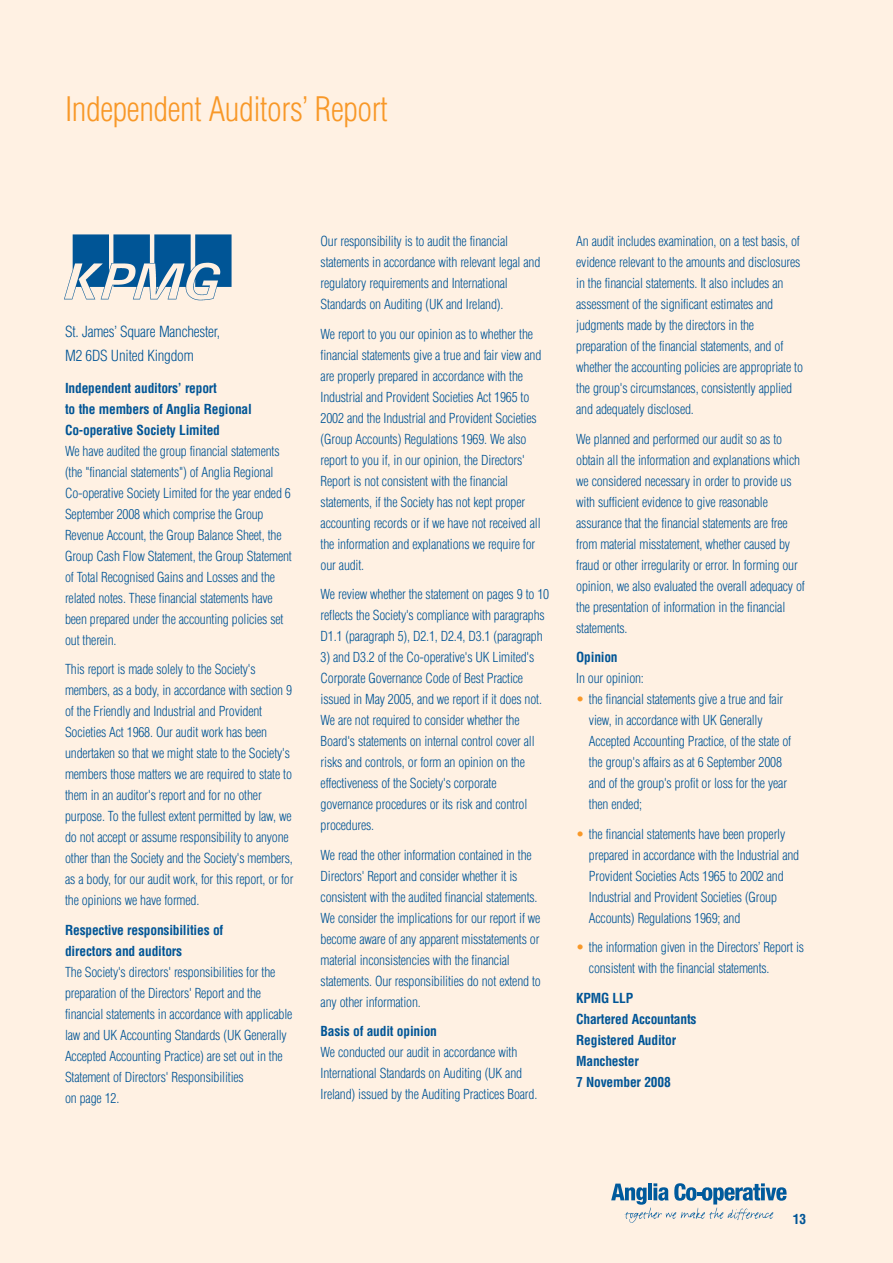
<style>
.page{position:relative;width:893px;height:1263px;background:#fff}
.page>*{position:absolute;margin:0;border:0;box-sizing:border-box;transform-origin:0 0}
.t1{font:300 condensed 33px "Helvetica";letter-spacing:-.015em;color:#f89828}
.t2{font:300 condensed 15px/24px "Helvetica";letter-spacing:-.015em;color:#005596}
.t3{font:300 condensed 13.5px/21px "Helvetica";letter-spacing:-.015em;color:#005596}
.t4{font:700 condensed 13.5px/21px "Helvetica";letter-spacing:-.015em;color:#005596}
.s1{color:#f89828}
</style>
<div class="page">
<div style="left:0;top:1px;width:893px;height:1262px;background:#fff1e3"></div>
<svg style="left:611px;top:1183px;width:175px;height:40px"></svg>
<img style="left:64px;top:234px;width:168px;height:67px">
<h1 class="t1" style="left:65px;top:96px;width:324px">Independent Auditors’ Report</h1>
<p class="t2" style="left:65px;top:320px;width:156px">St. James’ Square Manchester,<br>M2 6DS United Kingdom</p>
<p class="t4" style="left:65px;top:379px;width:188px">Independent auditors’ report<br>to the members of Anglia Regional<br>Co-operative Society Limited</p>
<p class="t3" style="left:65px;top:442px;width:228px">We have audited the group financial statements (the "financial statements") of Anglia Regional Co-operative Society Limited for the year ended 6<br>September 2008 which comprise the Group Revenue Account, the Group Balance Sheet, the Group Cash Flow Statement, the Group Statement of Total Recognised Gains and Losses and the related notes. These financial statements have been prepared under the accounting policies set out therein.</p>
<p class="t3" style="left:65px;top:660px;width:230px">This report is made solely to the Society's members, as a body, in accordance with section 9 of the Friendly and Industrial and Provident Societies Act 1968. Our audit work has been undertaken so that we might state to the Society's members those matters we are required to state to them in an auditor's report and for no other purpose. To the fullest extent permitted by law, we do not accept or assume responsibility to anyone other than the Society and the Society's members, as a body, for our audit work, for this report, or for the opinions we have formed.</p>
<p class="t4" style="left:65px;top:921px;width:160px">Respective responsibilities of directors and auditors</p>
<p class="t3" style="left:65px;top:963px;width:229px">The Society's directors' responsibilities for the preparation of the Directors' Report and the financial statements in accordance with applicable law and UK Accounting Standards (UK Generally Accepted Accounting Practice) are set out in the Statement of Directors' Responsibilities<br>on page 12.</p>
<p class="t3" style="left:321px;top:232px;width:221px">Our responsibility is to audit the financial statements in accordance with relevant legal and regulatory requirements and International Standards on Auditing (UK and Ireland).</p>
<p class="t3" style="left:321px;top:324px;width:222px">We report to you our opinion as to whether the financial statements give a true and fair view and are properly prepared in accordance with the Industrial and Provident Societies Act 1965 to 2002 and the Industrial and Provident Societies (Group Accounts) Regulations 1969. We also report to you if, in our opinion, the Directors' Report is not consistent with the financial statements, if the Society has not kept proper accounting records or if we have not received all the information and explanations we require for our audit.</p>
<p class="t3" style="left:321px;top:585px;width:230px">We review whether the statement on pages 9 to 10 reflects the Society's compliance with paragraphs<br>D1.1 (paragraph 5), D2.1, D2.4, D3.1 (paragraph</p>
<p class="t3" style="left:321px;top:648px;width:223px">3) and D3.2 of the Co-operative's UK Limited's Corporate Governance Code of Best Practice issued in May 2005, and we report if it does not.<br>We are not required to consider whether the Board's statements on internal control cover all risks and controls, or form an opinion on the effectiveness of the Society's corporate governance procedures or its risk and control procedures.</p>
<p class="t3" style="left:321px;top:845px;width:222px">We read the other information contained in the Directors' Report and consider whether it is consistent with the audited financial statements.<br>We consider the implications for our report if we become aware of any apparent misstatements or material inconsistencies with the financial statements. Our responsibilities do not extend to any other information.</p>
<p class="t4" style="left:321px;top:1022px;width:118px">Basis of audit opinion</p>
<p class="t3" style="left:321px;top:1043px;width:218px">We conducted our audit in accordance with<br>International Standards on Auditing (UK and<br>Ireland) issued by the Auditing Practices Board.</p>
<p class="t3" style="left:576px;top:232px;width:228px">An audit includes examination, on a test basis, of evidence relevant to the amounts and disclosures in the financial statements. It also includes an assessment of the significant estimates and judgments made by the directors in the preparation of the financial statements, and of whether the accounting policies are appropriate to the group's circumstances, consistently applied and adequately disclosed.</p>
<p class="t3" style="left:576px;top:429px;width:230px">We planned and performed our audit so as to obtain all the information and explanations which we considered necessary in order to provide us with sufficient evidence to give reasonable assurance that the financial statements are free from material misstatement, whether caused by fraud or other irregularity or error. In forming our opinion, we also evaluated the overall adequacy of the presentation of information in the financial statements.</p>
<p class="t4" style="left:576px;top:648px;width:43px">Opinion</p>
<p class="t3" style="left:576px;top:669px;width:69px">In our opinion:</p>
<p class="t3" style="left:589px;top:690px;width:204px;text-indent:-13px"><span class="s1">•</span> the financial statements give a true and fair view, in accordance with UK Generally Accepted Accounting Practice, of the state of the group's affairs as at 6 September 2008 and of the group's profit or loss for the year then ended;</p>
<p class="t3" style="left:589px;top:824px;width:212px;text-indent:-13px"><span class="s1">•</span> the financial statements have been properly prepared in accordance with the Industrial and Provident Societies Acts 1965 to 2002 and Industrial and Provident Societies (Group Accounts) Regulations 1969; and</p>
<p class="t3" style="left:589px;top:938px;width:217px;text-indent:-13px"><span class="s1">•</span> the information given in the Directors’ Report is consistent with the financial statements.</p>
<p class="t4" style="left:576px;top:988px;width:122px">KPMG LLP<br>Chartered Accountants<br>Registered Auditor<br>Manchester<br>7 November 2008</p>
<p class="t4" style="left:793px;top:1210px;width:15px">13</p>
</div>
